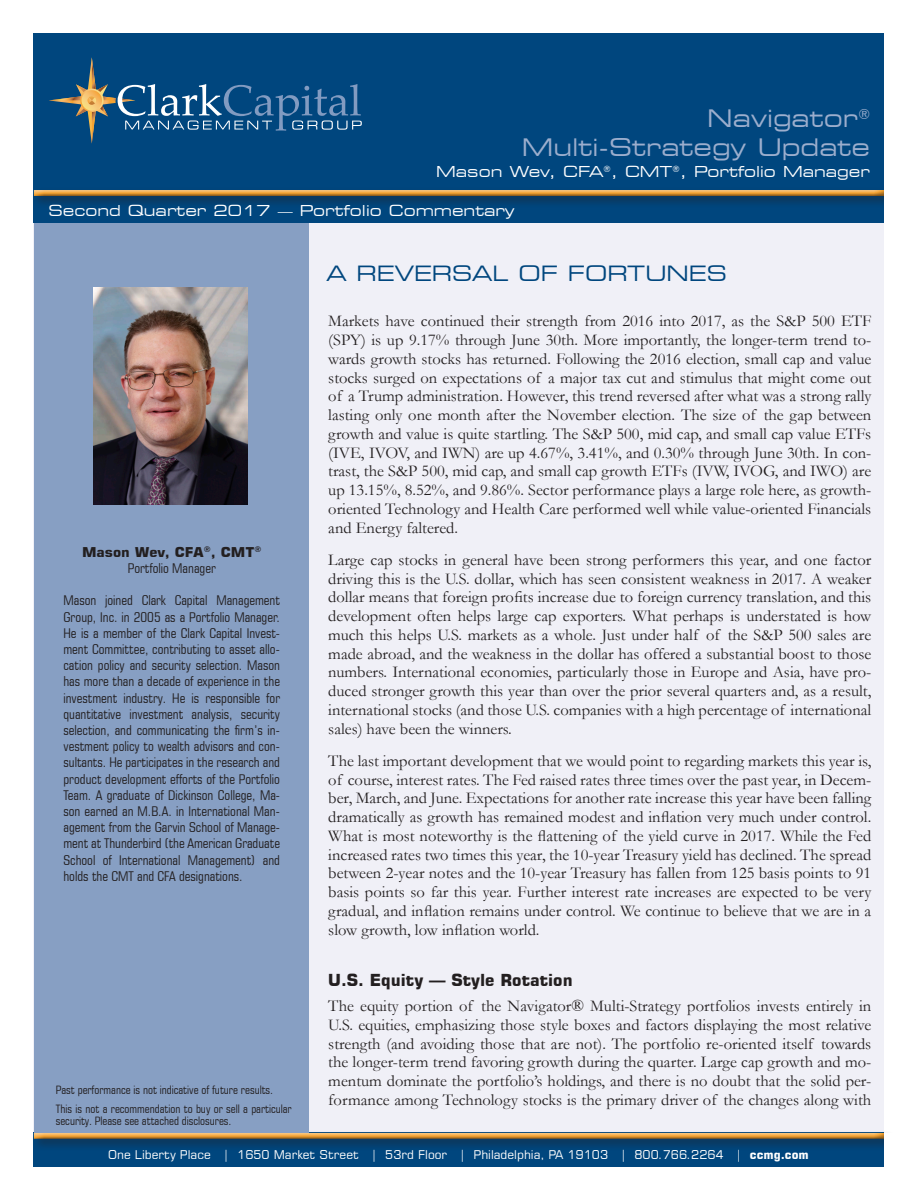
<style>
.page{position:relative;width:918px;height:1188px;background:#fff}
.page>*{position:absolute;margin:0;border:0;box-sizing:border-box;transform-origin:0 0}
.t1{font:expanded 24px/28.8px "Square 721 BT";color:#9caecd;text-align:right}
.t2{font:expanded 21px "Square 721 BT";color:#00467e}
.t3{font:16.5px/18.8px "Garamond";color:#231f20;text-align:justify}
.t4{font:700 16.5px "Square 721 BT";color:#231f20}
.t5{font:expanded 15px "Square 721 BT";color:#fff}
.t6{font:condensed 13.5px/16.2px "Square 721 BT";color:#231f20;text-align:justify}
.t7{font:700 13.5px/16.2px "Square 721 BT";color:#231f20;text-align:center;scale:1.06 1}
.t8{font:12px "Square 721 BT";color:#fff}
.t9{font:condensed 11.7px/19.5px "Square 721 BT";color:#231f20}
.s1{font-weight:400;font-stretch:condensed}
.s2{font-weight:700}
</style>
<div class="page">
<div style="left:34px;top:34px;width:850px;height:1126px;background:#f0f0f7"></div>
<div style="left:34px;top:34px;width:850px;height:189px;background:#00467e"></div>
<div style="left:34px;top:1133px;width:850px;height:34px;background:#00467e"></div>
<svg style="left:49px;top:57px;width:313px;height:87px"></svg>
<div style="left:31px;top:187px;width:866px;height:22px;background:#231f20;opacity:.5"></div>
<div style="left:33px;top:189px;width:852px;height:9px;background:#231f20;opacity:.75"></div>
<div style="left:884px;top:0;width:34px;height:227px;background:#fff"></div>
<div style="left:31px;top:1130px;width:866px;height:21px;background:#231f20;opacity:.5"></div>
<div style="left:33px;top:1132px;width:852px;height:9px;background:#231f20;opacity:.75"></div>
<div style="left:884px;top:1133px;width:34px;height:37px;background:#fff"></div>
<div style="left:34px;top:223px;width:275px;height:910px;background:#879fc3"></div>
<img style="left:93px;top:287px;width:155px;height:218px">
<h1 class="t1" style="left:522px;top:104px;width:350px">Navigator<sup>®<br></sup>Multi-Strategy Update</h1>
<p class="t5" style="left:436px;top:162px;width:435px">Mason Wev, CFA<sup>®</sup>, CMT<sup>®</sup>, Portfolio Manager</p>
<p class="t5" style="left:49px;top:201px;width:468px">Second Quarter 2017 — Portfolio Commentary</p>
<p class="t7" style="left:82px;top:544px;width:171px">Mason Wev, CFA<sup>®</sup>, CMT<sup>®<br></sup><span class="s1">Portfolio Manager</span></p>
<p class="t6" style="left:63px;top:592px;width:218px">Mason joined Clark Capital Management Group, Inc. in 2005 as a Portfolio Manager.<br>He is a member of the Clark Capital Invest&shy;ment Committee, contributing to asset allo&shy;cation policy and security selection. Mason has more than a decade of experience in the investment industry. He is responsible for quantitative investment analysis, security selection, and communicating the firm’s in&shy;vestment policy to wealth advisors and con&shy;sultants. He participates in the research and product development efforts of the Portfolio Team. A graduate of Dickinson College, Ma&shy;son earned an M.B.A. in International Man&shy;agement from the Garvin School of Manage&shy;ment at Thunderbird (the American Graduate School of International Management) and holds the CMT and CFA designations.</p>
<p class="t9" style="left:56px;top:1079px;width:237px">Past performance is not indicative of future results.<br>This is not a recommendation to buy or sell a particular</p>
<p class="t9" style="left:56px;top:1111px;width:177px">security. Please see attached disclosures.</p>
<p class="t2" style="left:326px;top:260px;width:402px">A REVERSAL OF FORTUNES</p>
<p class="t3" style="left:328px;top:311px;width:545px">Markets have continued their strength from 2016 into 2017, as the S&amp;P 500 ETF (SPY) is up 9.17% through June 30th. More importantly, the longer-term trend to&shy;wards growth stocks has returned. Following the 2016 election, small cap and value stocks surged on expectations of a major tax cut and stimulus that might come out of a Trump administration. However, this trend reversed after what was a strong rally lasting only one month after the November election. The size of the gap between growth and value is quite startling. The S&amp;P 500, mid cap, and small cap value ETFs (IVE, IVOV, and IWN) are up 4.67%, 3.41%, and 0.30% through June 30th. In con&shy;trast, the S&amp;P 500, mid cap, and small cap growth ETFs (IVW, IVOG, and IWO) are up 13.15%, 8.52%, and 9.86%. Sector performance plays a large role here, as growth&shy;oriented Technology and Health Care performed well while value-oriented Financials and Energy faltered.</p>
<p class="t3" style="left:328px;top:550px;width:545px">Large cap stocks in general have been strong performers this year, and one factor driving this is the U.S. dollar, which has seen consistent weakness in 2017. A weaker dollar means that foreign profits increase due to foreign currency translation, and this development often helps large cap exporters. What perhaps is understated is how much this helps U.S. markets as a whole. Just under half of the S&amp;P 500 sales are made abroad, and the weakness in the dollar has offered a substantial boost to those numbers. International economies, particularly those in Europe and Asia, have pro&shy;duced stronger growth this year than over the prior several quarters and, as a result, international stocks (and those U.S. companies with a high percentage of international sales) have been the winners.</p>
<p class="t3" style="left:328px;top:751px;width:545px">The last important development that we would point to regarding markets this year is, of course, interest rates. The Fed raised rates three times over the past year, in Decem&shy;ber, March, and June. Expectations for another rate increase this year have been falling dramatically as growth has remained modest and inflation very much under control.<br>What is most noteworthy is the flattening of the yield curve in 2017. While the Fed increased rates two times this year, the 10-year Treasury yield has declined. The spread between 2-year notes and the 10-year Treasury has fallen from 125 basis points to 91 basis points so far this year. Further interest rate increases are expected to be very gradual, and inflation remains under control. We continue to believe that we are in a slow growth, low inflation world.</p>
<p class="t4" style="left:328px;top:970px;width:246px">U.S. Equity — Style Rotation</p>
<p class="t3" style="left:328px;top:996px;width:545px">The equity portion of the Navigator® Multi-Strategy portfolios invests entirely in U.S. equities, emphasizing those style boxes and factors displaying the most relative strength (and avoiding those that are not). The portfolio re-oriented itself towards the longer-term trend favoring growth during the quarter. Large cap growth and mo&shy;mentum dominate the portfolio’s holdings, and there is no doubt that the solid per&shy;formance among Technology stocks is the primary driver of the changes along with</p>
<p class="t8" style="left:108px;top:1147px;width:702px">One Liberty Place | 1650 Market Street | 53rd Floor | Philadelphia, PA 19103 | 800.766.2264 | <span class="s2">ccmg.com</span></p>
</div>
